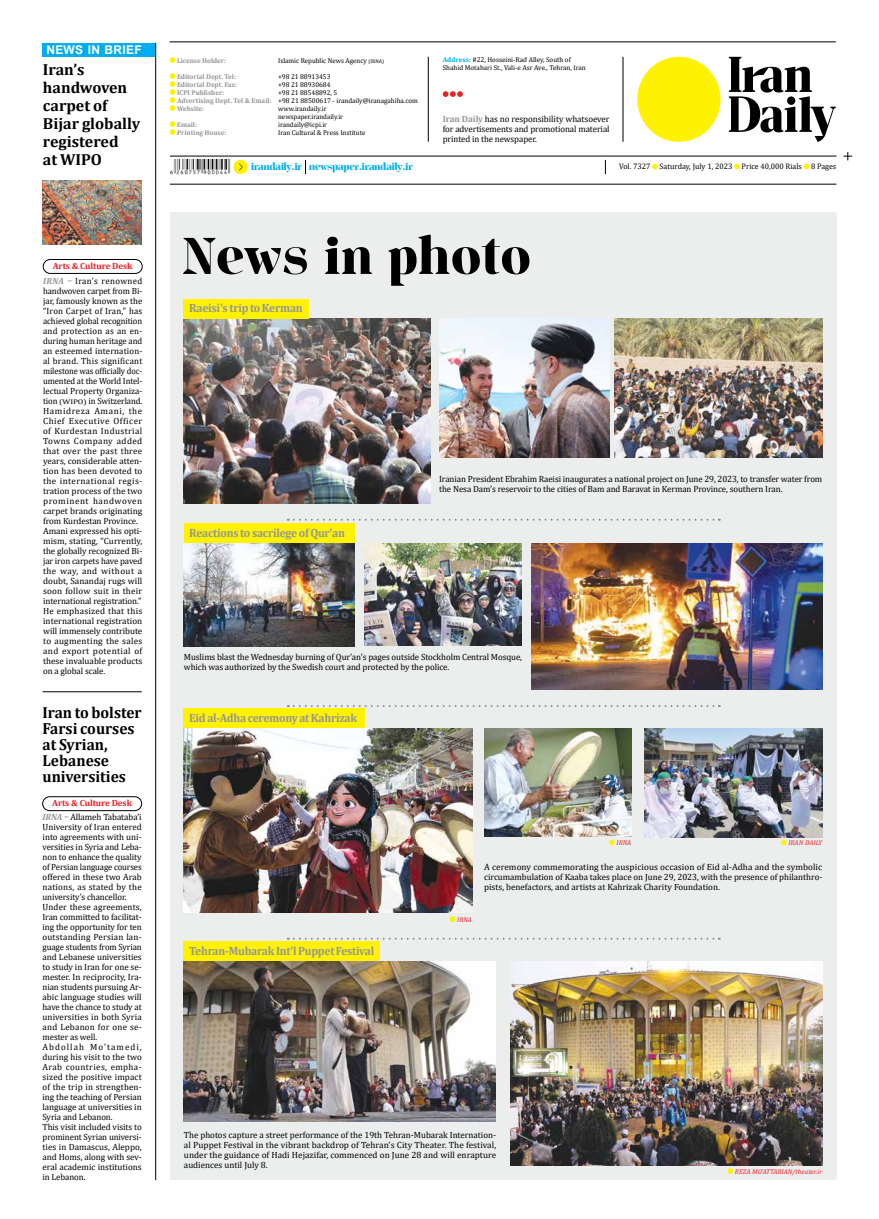
<style>
.page{position:relative;width:879px;height:1219px;background:#fff}
.page>*{position:absolute;margin:0;border:0;box-sizing:border-box;transform-origin:0 0}
.t1{font:700 51px "Jaymont PERSONAL";letter-spacing:.04em;color:#000}
.t2{font:700 16px/16px "Cambria";color:#000;scale:.96 1}
.t3{font:700 16px/18px "Cambria";color:#000}
.t4{font:700 12px "Cambria";letter-spacing:-.02em;color:#939598;scale:.95 1}
.t5{font:700 12px "Arial";letter-spacing:.025em;color:#fff}
.t6{font:700 10px "Jaymont PERSONAL";color:#00aeef}
.t7{font:9px/10px "Cambria";letter-spacing:-.005em;color:#000}
.t8{font:700 9px/15.1px "Cambria";letter-spacing:-.01em;color:#ed1d24;text-align:center}
.t9{font:8px "Cambria";color:#000}
.t10{font:7px/8px "Cambria";color:#000}
.t11{font:700 7px/8px "Cambria";color:#939598}
.t12{font:italic 7px "Cambria";color:#ed1d24}
.s1{font-style:italic;color:#939598}
.s2{font-weight:400;color:#000}
.s3{font-size:6.8px}
.s4{font-weight:700;color:#ed1d24}
.s5{font-weight:700;font-style:italic;color:#939598}
.s6{font-size:5.2px}
.s7{font-weight:700;color:#00aeef}
.s8{font-weight:700;color:#939598}
</style>
<div class="page">
<div style="left:170px;top:213px;width:666px;height:967px;background:#eceded"></div>
<div style="left:43px;top:797px;width:99px;height:14px;border:1px solid #000;border-radius:7px"></div>
<hr style="left:43px;top:692px;width:99px;height:1px;background:#000">
<hr style="left:170px;top:156px;width:666px;height:1px;background:#000">
<svg style="left:652px;top:164px;width:6px;height:5px"></svg>
<svg style="left:734px;top:164px;width:6px;height:5px"></svg>
<svg style="left:803px;top:164px;width:6px;height:5px"></svg>
<hr style="left:170px;top:184px;width:666px;height:1px;background:#000">
<img style="left:170px;top:160px;width:61px;height:14px">
<svg style="left:305px;top:160px;width:1px;height:14px"></svg>
<div style="left:233px;top:160px;width:15px;height:14px;background:#fff200;border-radius:50%"></div>
<svg style="left:239px;top:163px;width:4px;height:8px"></svg>
<svg style="left:605px;top:160px;width:1px;height:14px"></svg>
<div style="left:43px;top:259px;width:99px;height:15px;border:1px solid #000;border-radius:7px"></div>
<hr style="left:623px;top:57px;width:1px;height:85px;background:#000">
<hr style="left:428px;top:57px;width:1px;height:85px;background:#000">
<svg style="left:443px;top:91px;width:20px;height:6px"></svg>
<div style="left:637px;top:57px;width:83px;height:85px;background:#fff200;border-radius:50%"></div>
<svg style="left:729px;top:57px;width:107px;height:85px"></svg>
<svg style="left:170px;top:57px;width:6px;height:6px"></svg>
<svg style="left:170px;top:73px;width:6px;height:38px"></svg>
<svg style="left:170px;top:121px;width:6px;height:14px"></svg>
<div style="left:43px;top:43px;width:113px;height:14px;background:#00aeef"></div>
<hr style="left:155px;top:43px;width:1px;height:1137px;background:#000">
<img style="left:644px;top:729px;width:178px;height:109px">
<img style="left:184px;top:729px;width:289px;height:184px">
<img style="left:484px;top:729px;width:147px;height:108px">
<img style="left:184px;top:544px;width:170px;height:102px">
<img style="left:364px;top:544px;width:157px;height:102px">
<img style="left:531px;top:544px;width:291px;height:146px">
<img style="left:510px;top:962px;width:312px;height:204px">
<img style="left:184px;top:962px;width:311px;height:159px">
<img style="left:439px;top:319px;width:170px;height:139px">
<img style="left:614px;top:319px;width:208px;height:139px">
<img style="left:184px;top:319px;width:247px;height:184px">
<svg style="left:288px;top:519px;width:432px;height:2px"></svg>
<svg style="left:288px;top:705px;width:432px;height:2px"></svg>
<svg style="left:288px;top:938px;width:432px;height:2px"></svg>
<div style="left:184px;top:708px;width:181px;height:20px;background:#fff200"></div>
<div style="left:184px;top:523px;width:170px;height:20px;background:#fff200"></div>
<div style="left:184px;top:299px;width:125px;height:20px;background:#fff200"></div>
<div style="left:184px;top:941px;width:196px;height:20px;background:#fff200"></div>
<img style="left:43px;top:181px;width:99px;height:64px">
<svg style="left:727px;top:1168px;width:6px;height:6px"></svg>
<svg style="left:781px;top:840px;width:5px;height:5px"></svg>
<svg style="left:450px;top:916px;width:5px;height:6px"></svg>
<svg style="left:609px;top:840px;width:6px;height:5px"></svg>
<hr style="left:169px;top:42px;width:667px;height:1px;background:#000">
<svg style="left:843px;top:152px;width:9px;height:8px"></svg>
<h3 class="t5" style="left:46px;top:43px;width:97px">NEWS IN BRIEF</h3>
<h2 class="t3" style="left:43px;top:62px;width:99px">Iran’s handwoven carpet of<br>Bijar globally registered<br>at WIPO</h2>
<p class="t8" style="left:43px;top:259px;width:101px">Arts &amp; Culture Desk<br><span class="s1">IRNA –</span> <span class="s2">Iran’s renowned</span></p>
<p class="t7" style="left:43px;top:286px;width:101px">handwoven carpet from Bi&shy;jar, famously known as the “Iron Carpet of Iran,” has achieved global recognition and protection as an en&shy;during human heritage and an esteemed internation&shy;al brand. This significant milestone was officially doc&shy;umented at the World Intel&shy;lectual Property Organiza&shy;tion <span class="s3">(WIPO)</span> in Switzerland.<br>Hamidreza Amani, the<br>Chief Executive Officer of Kurdestan Industrial<br>Towns Company added that over the past three years, considerable atten&shy;tion has been devoted to the international regis&shy;tration process of the two prominent handwoven carpet brands originating from Kurdestan Province.<br>Amani expressed his opti&shy;mism, stating, “Currently, the globally recognized Bi&shy;jar iron carpets have paved the way, and without a doubt, Sanandaj rugs will soon follow suit in their international registration.”<br>He emphasized that this international registration will immensely contribute to augmenting the sales and export potential of these invaluable products on a global scale.</p>
<h2 class="t2" style="left:43px;top:706px;width:105px">Iran to bolster<br>Farsi courses at Syrian,<br>Lebanese universities</h2>
<p class="t7" style="left:43px;top:796px;width:101px;line-height:14.3px;text-align:center"><span class="s4">Arts &amp; Culture Desk<br></span><span class="s5">IRNA –</span> Allameh Tabataba’i</p>
<p class="t7" style="left:43px;top:823px;width:101px">University of Iran entered into agreements with uni&shy;versities in Syria and Leba&shy;non to enhance the quality of Persian language courses offered in these two Arab nations, as stated by the university’s chancellor.<br>Under these agreements,<br>Iran committed to facilitat&shy;ing the opportunity for ten outstanding Persian lan&shy;guage students from Syrian and Lebanese universities to study in Iran for one se&shy;mester. In reciprocity, Ira&shy;nian students pursuing Ar&shy;abic language studies will have the chance to study at universities in both Syria and Lebanon for one se&shy;mester as well.<br>Abdollah Mo’tamedi, during his visit to the two<br>Arab countries, empha&shy;sized the positive impact of the trip in strengthen&shy;ing the teaching of Persian language at universities in<br>Syria and Lebanon.<br>This visit included visits to prominent Syrian universi&shy;ties in Damascus, Aleppo, and Homs, along with sev&shy;eral academic institutions in Lebanon.</p>
<p class="t10" style="left:278px;top:57px;width:107px">Islamic Republic News Agency <span class="s6">(IRNA)</span></p>
<p class="t10" style="left:278px;top:73px;width:141px">+98 21 88913453<br>+98 21 88930684<br>+98 21 88548892, 5<br>+98 21 88500617 - irandaily@iranagahiha.com www.irandaily.ir<br>newspaper.irandaily.ir<br>irandaily@icpi.ir<br>Iran Cultural &amp; Press Institute</p>
<p class="t11" style="left:177px;top:57px;width:50px">License Holder:</p>
<p class="t11" style="left:177px;top:73px;width:96px">Editorial Dept. Tel:<br>Editorial Dept. Fax:<br>ICPI Publisher:<br>Advertising Dept. Tel &amp; Email:<br>Website:</p>
<p class="t11" style="left:177px;top:121px;width:51px">Email:<br>Printing House:</p>
<p class="t10" style="left:443px;top:56px;width:144px"><span class="s7">Address:</span> #22, Hosseini-Rad Alley, South of<br>Shahid Motahari St., Vali-e Asr Ave., Tehran, Iran</p>
<p class="t7" style="left:443px;top:115px;width:168px;text-align:justify"><span class="s8">Iran Daily</span> has no responsibility whatsoever for advertisements and promotional material printed in the newspaper.</p>
<p class="t6" style="left:251px;top:162px;width:163px">irandaily.ir newspaper.irandaily.ir</p>
<p class="t9" style="left:619px;top:164px;width:219px">Vol. 7327 Saturday, July 1, 2023 Price 40,000 Rials 8 Pages</p>
<h1 class="t1" style="left:184px;top:235px;width:348px">News in photo</h1>
<h3 class="t4" style="left:189px;top:304px;width:121px">Raeisi's trip to Kerman</h3>
<h3 class="t4" style="left:189px;top:528px;width:165px">Reactions to sacrilege of Qur'an</h3>
<p class="t7" style="left:439px;top:475px;width:385px">Iranian President Ebrahim Raeisi inaugurates a national project on June 29, 2023, to transfer water from the Nesa Dam’s reservoir to the cities of Bam and Baravat in Kerman Province, southern Iran.</p>
<p class="t7" style="left:184px;top:653px;width:340px">Muslims blast the Wednesday burning of Qur’an's pages outside Stockholm Central Mosque, which was authorized by the Swedish court and protected by the police.</p>
<h3 class="t4" style="left:189px;top:713px;width:178px">Eid al-Adha ceremony at Kahrizak</h3>
<h3 class="t4" style="left:189px;top:946px;width:196px">Tehran-Mubarak Int'l Puppet Festival</h3>
<p class="t12" style="left:457px;top:917px;width:16px">IRNA</p>
<p class="t12" style="left:616px;top:840px;width:16px">IRNA</p>
<p class="t12" style="left:788px;top:840px;width:35px">IRAN DAILY</p>
<p class="t7" style="left:484px;top:863px;width:340px;text-align:justify">A ceremony commemorating the auspicious occasion of Eid al-Adha and the symbolic circumambulation of Kaaba takes place on June 29, 2023, with the presence of philanthro&shy;pists, benefactors, and artists at Kahrizak Charity Foundation.</p>
<p class="t7" style="left:184px;top:1131px;width:314px;text-align:justify">The photos capture a street performance of the 19th Tehran-Mubarak Internation&shy;al Puppet Festival in the vibrant backdrop of Tehran’s City Theater. The festival, under the guidance of Hadi Hejazifar, commenced on June 28 and will enrapture audiences until July 8.</p>
<p class="t12" style="left:735px;top:1169px;width:89px">REZA MO’ATTARIAN/theater.ir</p>
</div>
